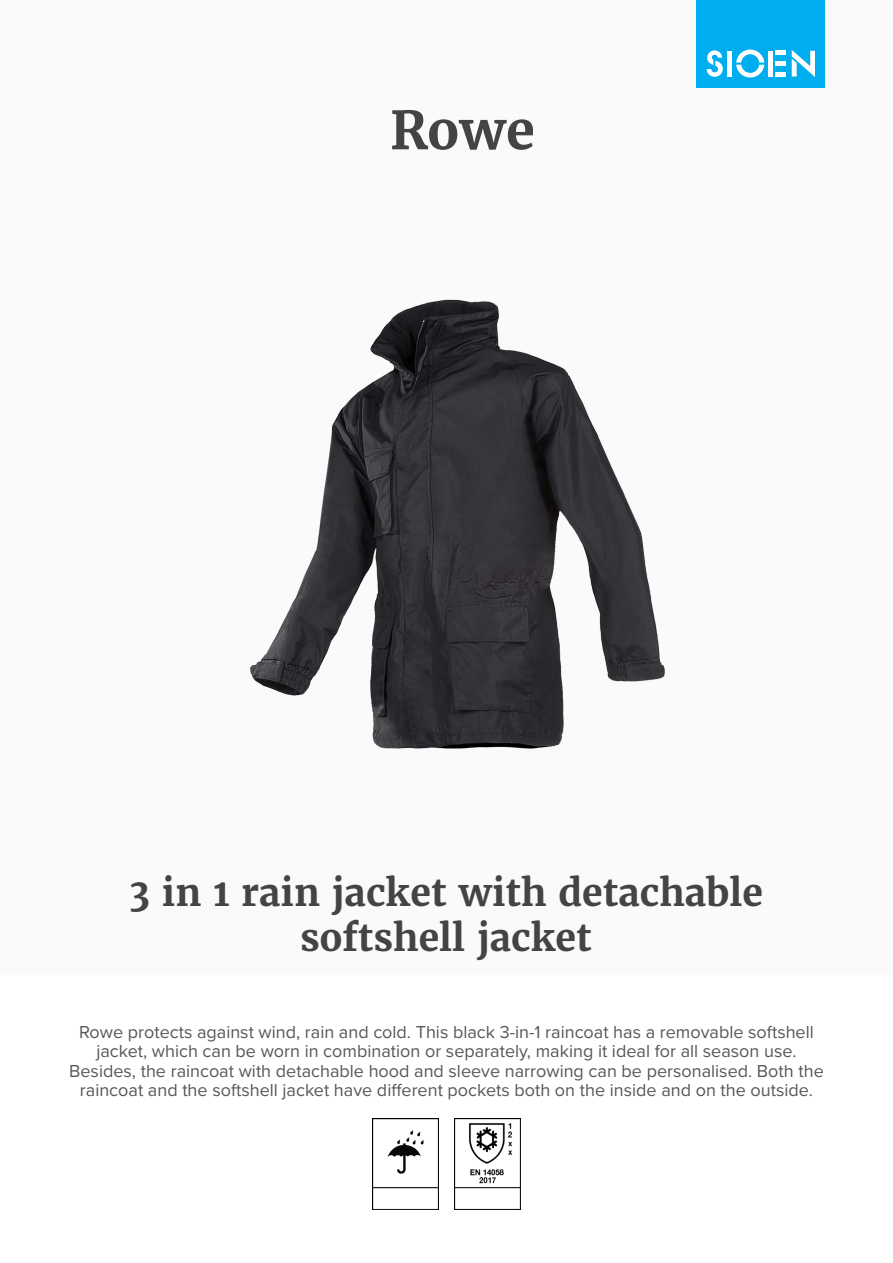
<style>
.page{position:relative;width:893px;height:1263px;background:#fff}
.page>*{position:absolute;margin:0;border:0;box-sizing:border-box;transform-origin:0 0}
.product_name{font:700 52.5px "Merriweather";color:#444}
.product_h2{font:700 37.5px/45px "Merriweather";color:#444;text-align:center}
.product_description{font:18px/19.5px "Proxima Nova";color:#57585a;text-align:center}
</style>
<div class="page">
<div style="left:0;top:0;width:893px;height:974px;background:#fafafa"></div>
<div style="left:697px;top:0;width:128px;height:88px;background:#00aeef"></div>
<svg style="left:707px;top:50px;width:16px;height:27px"></svg>
<svg style="left:736px;top:50px;width:28px;height:28px"></svg>
<div style="left:727px;top:51px;width:5px;height:26px;background:#fff"></div>
<div style="left:768px;top:51px;width:5px;height:26px;background:#fff"></div>
<div style="left:775px;top:72px;width:11px;height:5px;background:#fff"></div>
<div style="left:775px;top:61px;width:11px;height:5px;background:#fff"></div>
<hr style="left:775px;top:51px;width:11px;height:4px;background:#fff">
<svg style="left:792px;top:50px;width:23px;height:27px"></svg>
<img style="left:372px;top:1118px;width:66px;height:92px">
<img style="left:454px;top:1118px;width:67px;height:92px">
<img style="left:250px;top:299px;width:415px;height:450px">
<p class="product_name" style="left:390px;top:97px;width:147px">Rowe</p>
<p class="product_h2" style="left:129px;top:869px;width:636px">3 in 1 rain jacket with detachable softshell jacket</p>
<p class="product_description" style="left:69px;top:1021px;width:756px">Rowe protects against wind, rain and cold. This black 3-in-1 raincoat has a removable softshell jacket, which can be worn in combination or separately, making it ideal for all season use.<br>Besides, the raincoat with detachable hood and sleeve narrowing can be personalised. Both the raincoat and the softshell jacket have different pockets both on the inside and on the outside.</p>
</div>
